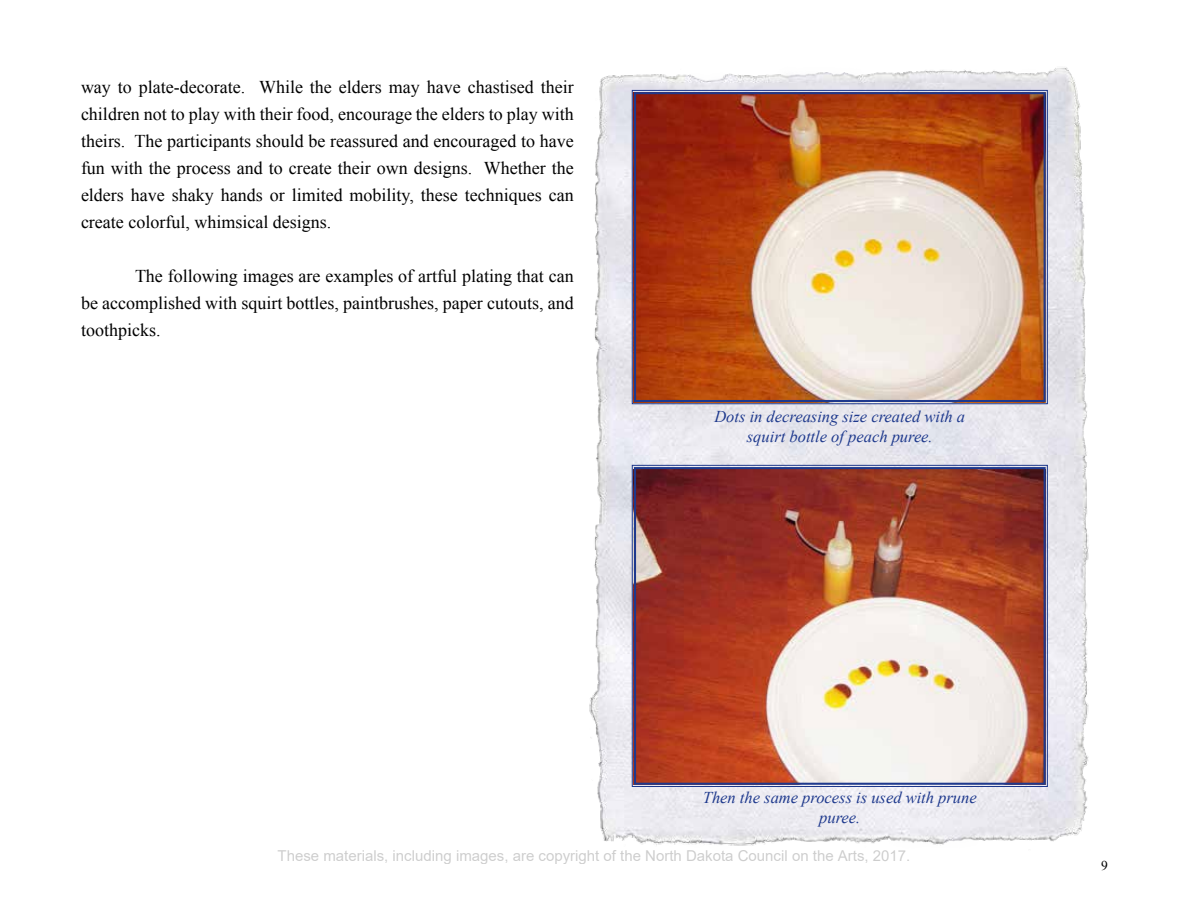
<style>
.page{position:relative;width:1188px;height:918px;background:#fff}
.page>*{position:absolute;margin:0;border:0;box-sizing:border-box;transform-origin:0 0}
.t1{font:18px/27px "Times New Roman";color:#000;text-align:justify}
.t2{font:italic 16.5px/19.8px "Times New Roman";color:#1e398d;text-align:center}
.t3{font:15px "Arial";color:rgb(0 0 0/.2)}
.t4{font:13.5px "Times New Roman";color:#000}
</style>
<div class="page">
<img style="left:589px;top:67px;width:500px;height:779px">
<svg style="left:632px;top:90px;width:416px;height:314px;background:#c58262"></svg>
<div style="left:634px;top:92px;width:412px;height:310px;border:2px solid #1e398d"></div>
<svg style="left:632px;top:465px;width:416px;height:322px;background:#bb7565"></svg>
<div style="left:634px;top:467px;width:412px;height:318px;border:2px solid #1e398d"></div>
<p class="t1" style="left:81px;top:74px;width:494px">way to plate-decorate. While the elders may have chastised their children not to play with their food, encourage the elders to play with theirs. The participants should be reassured and encouraged to have fun with the process and to create their own designs. Whether the elders have shaky hands or limited mobility, these techniques can create colorful, whimsical designs.</p>
<p class="t1" style="left:81px;top:263px;width:494px;text-indent:54px">The following images are examples of artful plating that can be accomplished with squirt bottles, paintbrushes, paper cutouts, and toothpicks.</p>
<p class="t2" style="left:714px;top:406px;width:252px">Dots in decreasing size created with a squirt bottle of peach puree.</p>
<p class="t2" style="left:703px;top:787px;width:275px">Then the same process is used with prune puree.</p>
<p class="t3" style="left:278px;top:845px;width:634px">These materials, including images, are copyright of the North Dakota Council on the Arts, 2017.</p>
<p class="t4" style="left:1101px;top:856px;width:8px">9</p>
</div>
